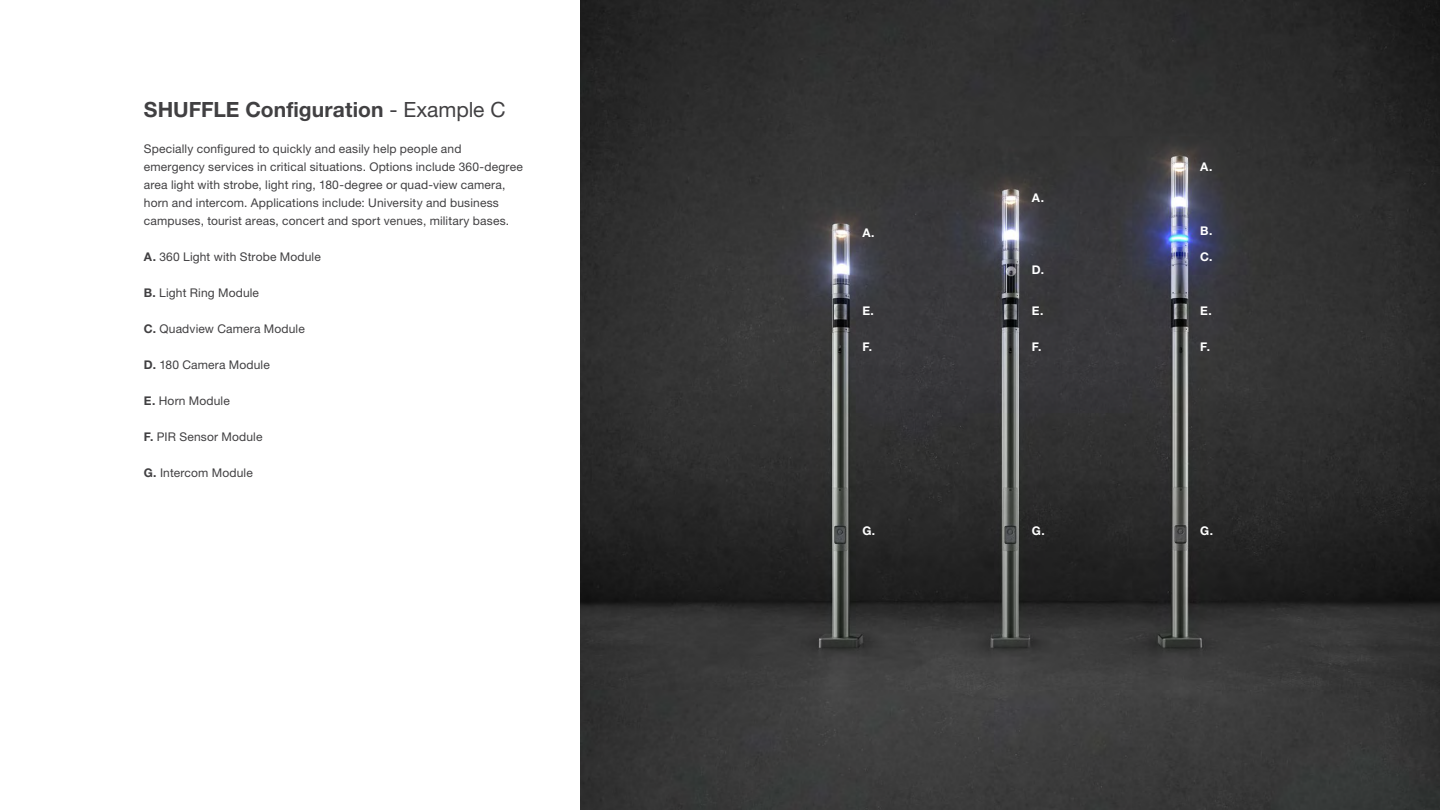
<style>
.page{position:relative;width:1440px;height:810px;background:#fff}
.page>*{position:absolute;margin:0;border:0;box-sizing:border-box;transform-origin:0 0}
.t1{font:700 21px "Helvetica Neue LT Pro";letter-spacing:.005em;color:#414042}
.t2{font:12px/18px "Helvetica Neue LT Pro";letter-spacing:.015em;color:#414042}
.t3{font:700 12px "Helvetica Neue LT Pro";color:#fff}
.s1{font-weight:400}
.s2{font-weight:700}
</style>
<div class="page">
<img style="left:580px;top:0;width:860px;height:810px">
<h1 class="t1" style="left:144px;top:97px;width:363px">SHUFFLE Configuration <span class="s1">- Example C</span></h1>
<p class="t2" style="left:144px;top:139px;width:380px">Specially configured to quickly and easily help people and emergency services in critical situations. Options include 360-degree area light with strobe, light ring, 180-degree or quad-view camera, horn and intercom. Applications include: University and business campuses, tourist areas, concert and sport venues, military bases.</p>
<p class="t2" style="left:144px;top:247px;width:178px"><span class="s2">A.</span> 360 Light with Strobe Module</p>
<p class="t2" style="left:144px;top:283px;width:117px"><span class="s2">B.</span> Light Ring Module</p>
<p class="t2" style="left:144px;top:319px;width:162px"><span class="s2">C.</span> Quadview Camera Module</p>
<p class="t2" style="left:144px;top:355px;width:127px"><span class="s2">D.</span> 180 Camera Module</p>
<p class="t2" style="left:144px;top:391px;width:88px"><span class="s2">E.</span> Horn Module</p>
<p class="t2" style="left:144px;top:427px;width:120px"><span class="s2">F.</span> PIR Sensor Module</p>
<p class="t2" style="left:144px;top:463px;width:110px"><span class="s2">G.</span> Intercom Module</p>
<p class="t3" style="left:1200px;top:159px;width:14px">A.</p>
<p class="t3" style="left:1032px;top:190px;width:14px">A.</p>
<p class="t3" style="left:862px;top:225px;width:14px">A.</p>
<p class="t3" style="left:1200px;top:223px;width:14px">B.</p>
<p class="t3" style="left:1200px;top:249px;width:14px">C.</p>
<p class="t3" style="left:1032px;top:262px;width:14px">D.</p>
<p class="t3" style="left:862px;top:303px;width:13px">E.</p>
<p class="t3" style="left:1032px;top:303px;width:13px">E.</p>
<p class="t3" style="left:1200px;top:303px;width:13px">E.</p>
<p class="t3" style="left:862px;top:339px;width:11px">F.</p>
<p class="t3" style="left:1032px;top:339px;width:11px">F.</p>
<p class="t3" style="left:1200px;top:339px;width:11px">F.</p>
<p class="t3" style="left:862px;top:523px;width:14px">G.</p>
<p class="t3" style="left:1032px;top:523px;width:14px">G.</p>
<p class="t3" style="left:1200px;top:523px;width:14px">G.</p>
</div>
